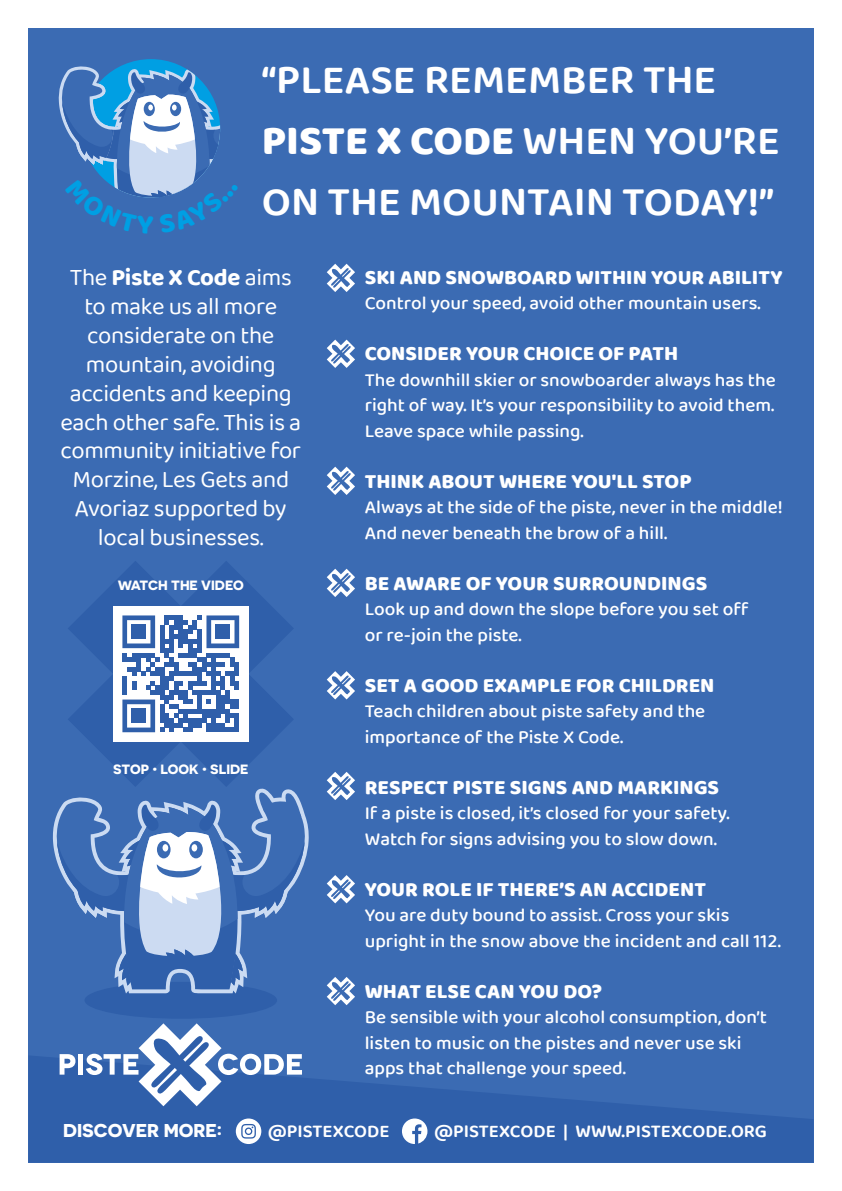
<style>
.page{position:relative;width:842px;height:1191px;background:#fff}
.page>*{position:absolute;margin:0;border:0;box-sizing:border-box;transform-origin:0 0}
.t1{font:600 42px/61px "Baloo 2";color:#fff}
.t2{font:24px/28.8px "Baloo 2";letter-spacing:-.015em;color:#fff;text-align:center}
.t3{font:800 21px "Baloo 2";color:#fff}
.t4{font:500 19px/25.5px "Baloo 2";color:#fff}
.t5{font:600 18.6px "Baloo 2";color:#fff}
.t6{font:700 18.6px "Novecentosanswide";color:#fff}
.t7{font:700 13.5px "Novecentosanswide";color:#fff}
.s1{font-weight:800}
.s2{font-weight:700}
</style>
<div class="page">
<div style="left:28px;top:28px;width:786px;height:1134px;background:#3b6bb3"></div>
<svg style="left:327px;top:772px;width:28px;height:28px"></svg>
<svg style="left:327px;top:671px;width:28px;height:28px"></svg>
<svg style="left:327px;top:568px;width:28px;height:29px"></svg>
<svg style="left:327px;top:466px;width:28px;height:29px"></svg>
<svg style="left:327px;top:339px;width:28px;height:29px"></svg>
<svg style="left:327px;top:264px;width:28px;height:28px"></svg>
<svg style="left:327px;top:875px;width:28px;height:28px"></svg>
<svg style="left:327px;top:977px;width:28px;height:28px"></svg>
<svg style="left:68px;top:561px;width:225px;height:225px"></svg>
<div style="left:113px;top:606px;width:135px;height:135px;background:#fff"></div>
<svg style="left:122px;top:615px;width:117px;height:117px"></svg>
<div style="left:132px;top:625px;width:14px;height:14px;background:#2f5faa"></div>
<div style="left:216px;top:625px;width:14px;height:14px;background:#2f5faa"></div>
<div style="left:132px;top:709px;width:14px;height:14px;background:#2f5faa"></div>
<svg style="left:29px;top:1055px;width:784px;height:107px;fill:#2f5faa"></svg>
<div style="left:85px;top:981px;width:192px;height:37px;background:#2f5faa;border-radius:50%"></div>
<svg style="left:60px;top:1054px;width:15px;height:20px"></svg>
<div style="left:78px;top:1054px;width:5px;height:20px;background:#fff"></div>
<svg style="left:86px;top:1023px;width:216px;height:83px"></svg>
<svg style="left:52px;top:788px;width:257px;height:205px"></svg>
<svg style="left:402px;top:1118px;width:25px;height:26px"></svg>
<svg style="left:236px;top:1118px;width:25px;height:26px"></svg>
<svg style="left:58px;top:59px;width:163px;height:139px"></svg>
<h1 class="t1" style="left:262px;top:51px;width:519px">“PLEASE REMEMBER THE<br><span class="s1">PISTE X CODE</span> WHEN YOU’RE<br>ON THE MOUNTAIN TODAY!”</h1>
<p class="t2" style="left:60px;top:264px;width:242px">The <span class="s2">Piste X Code</span> aims to make us all more considerate on the mountain, avoiding accidents and keeping each other safe. This is a community initiative for<br>Morzine, Les Gets and<br>Avoriaz supported by local businesses.</p>
<p class="t3" style="left:365px;top:264px;width:419px">SKI AND SNOWBOARD WITHIN YOUR ABILITY</p>
<p class="t4" style="left:365px;top:291px;width:398px">Control your speed, avoid other mountain users.</p>
<p class="t3" style="left:365px;top:340px;width:315px">CONSIDER YOUR CHOICE OF PATH</p>
<p class="t4" style="left:365px;top:367px;width:412px;text-align:justify">The downhill skier or snowboarder always has the right of way. It’s your responsibility to avoid them.<br>Leave space while passing.</p>
<p class="t3" style="left:365px;top:468px;width:328px">THINK ABOUT WHERE YOU'LL STOP</p>
<p class="t4" style="left:365px;top:495px;width:420px">Always at the side of the piste, never in the middle!<br>And never beneath the brow of a hill.</p>
<p class="t3" style="left:365px;top:570px;width:344px">BE AWARE OF YOUR SURROUNDINGS</p>
<p class="t4" style="left:365px;top:597px;width:385px">Look up and down the slope before you set off or re-join the piste.</p>
<p class="t3" style="left:365px;top:672px;width:351px">SET A GOOD EXAMPLE FOR CHILDREN</p>
<p class="t4" style="left:365px;top:699px;width:342px">Teach children about piste safety and the importance of the Piste X Code.</p>
<p class="t3" style="left:365px;top:774px;width:356px">RESPECT PISTE SIGNS AND MARKINGS</p>
<p class="t4" style="left:365px;top:801px;width:366px">If a piste is closed, it’s closed for your safety.<br>Watch for signs advising you to slow down.</p>
<p class="t3" style="left:365px;top:876px;width:343px">YOUR ROLE IF THERE’S AN ACCIDENT</p>
<p class="t4" style="left:365px;top:903px;width:418px">You are duty bound to assist. Cross your skis upright in the snow above the incident and call 112.</p>
<p class="t3" style="left:365px;top:978px;width:239px">WHAT ELSE CAN YOU DO?</p>
<p class="t4" style="left:365px;top:1005px;width:404px">Be sensible with your alcohol consumption, don’t listen to music on the pistes and never use ski apps that challenge your speed.</p>
<p class="t7" style="left:118px;top:576px;width:127px">WATCH THE VIDEO</p>
<p class="t7" style="left:113px;top:760px;width:137px">STOP • LOOK • SLIDE</p>
<p class="t6" style="left:63px;top:1118px;width:161px">DISCOVER MORE:</p>
<p class="t5" style="left:268px;top:1117px;width:123px">@PISTEXCODE</p>
<p class="t5" style="left:434px;top:1117px;width:335px">@PISTEXCODE | WWW.PISTEXCODE.ORG</p>
</div>
